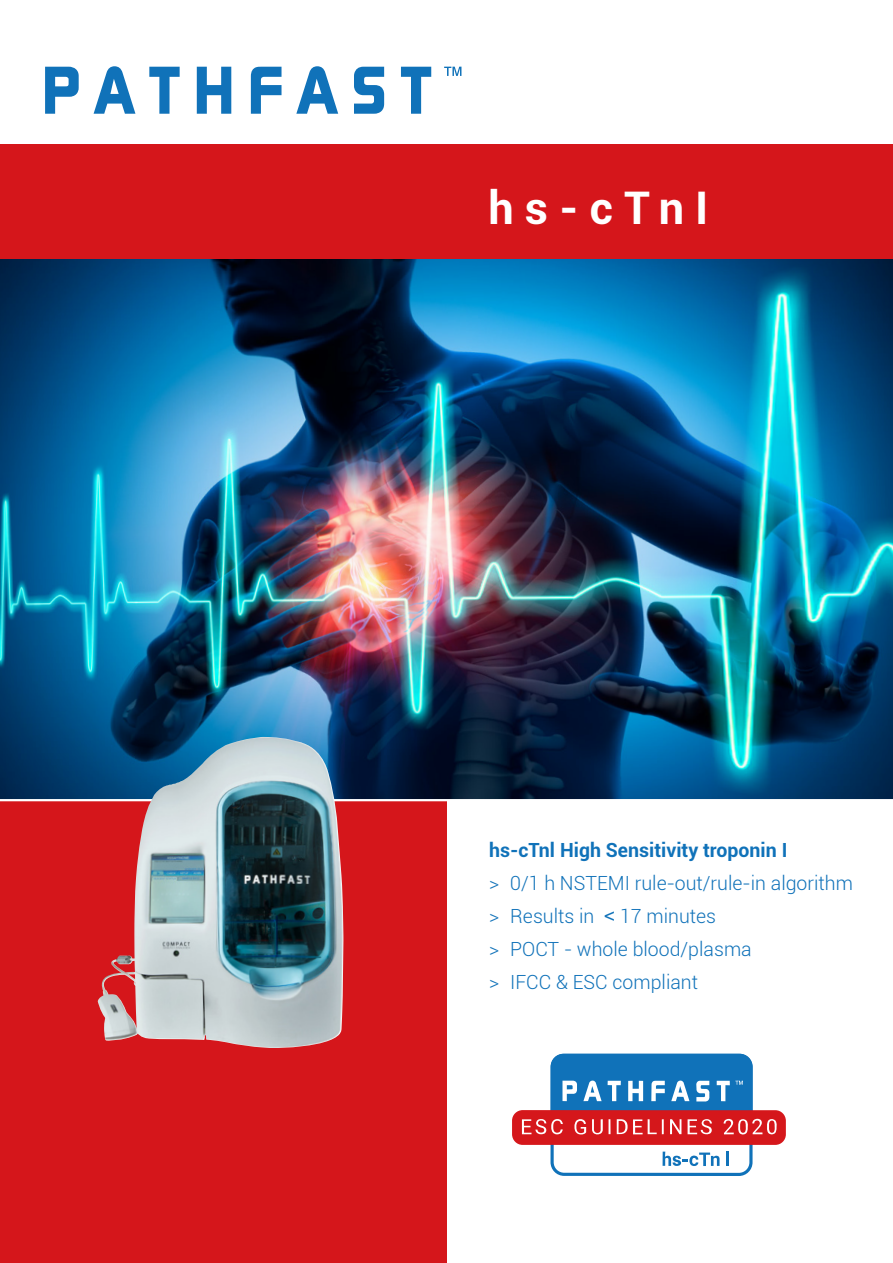
<style>
.page{position:relative;width:893px;height:1263px;background:#fff}
.page>*{position:absolute;margin:0;border:0;box-sizing:border-box;transform-origin:0 0}
.t1{font:700 45px "Roboto";letter-spacing:.245em;color:#fff}
.t2{font:300 19.5px/33px "Roboto";color:#1072b9}
.t3{font:700 19.5px "Roboto";color:#1072b9}
.s1{font-family:"Microsoft Sans Serif";font-weight:400}
</style>
<div class="page">
<img style="left:0;top:259px;width:893px;height:540px">
<div style="left:0;top:800px;width:446px;height:463px;background:#d5161b"></div>
<hr style="left:0;top:799px;width:893px;height:2px;background:#fff">
<div style="left:0;top:145px;width:893px;height:114px;background:#d5161b"></div>
<img style="left:98px;top:737px;width:245px;height:311px">
<div style="left:512px;top:1110px;width:274px;height:35px;background:#d5171b;border-radius:11px"></div>
<svg style="left:522px;top:1054px;width:255px;height:122px"></svg>
<svg style="left:45px;top:67px;width:34px;height:47px"></svg>
<svg style="left:94px;top:66px;width:41px;height:48px"></svg>
<svg style="left:149px;top:67px;width:31px;height:47px"></svg>
<svg style="left:197px;top:67px;width:34px;height:47px"></svg>
<svg style="left:251px;top:67px;width:30px;height:47px"></svg>
<svg style="left:296px;top:66px;width:42px;height:48px"></svg>
<svg style="left:354px;top:67px;width:30px;height:47px"></svg>
<svg style="left:401px;top:67px;width:30px;height:47px"></svg>
<svg style="left:444px;top:67px;width:17px;height:9px"></svg>
<h1 class="t1" style="left:488px;top:176px;width:221px">hs-cTnI</h1>
<p class="t3" style="left:489px;top:837px;width:300px">hs-cTnl High Sensitivity troponin I</p>
<p class="t2" style="left:489px;top:866px;width:365px">&gt; 0/1 h NSTEMI rule-out/rule-in algorithm &gt; Results in <span class="s1">˂</span> 17 minutes<br>&gt; POCT - whole blood/plasma<br>&gt; IFCC &amp; ESC compliant</p>
</div>
